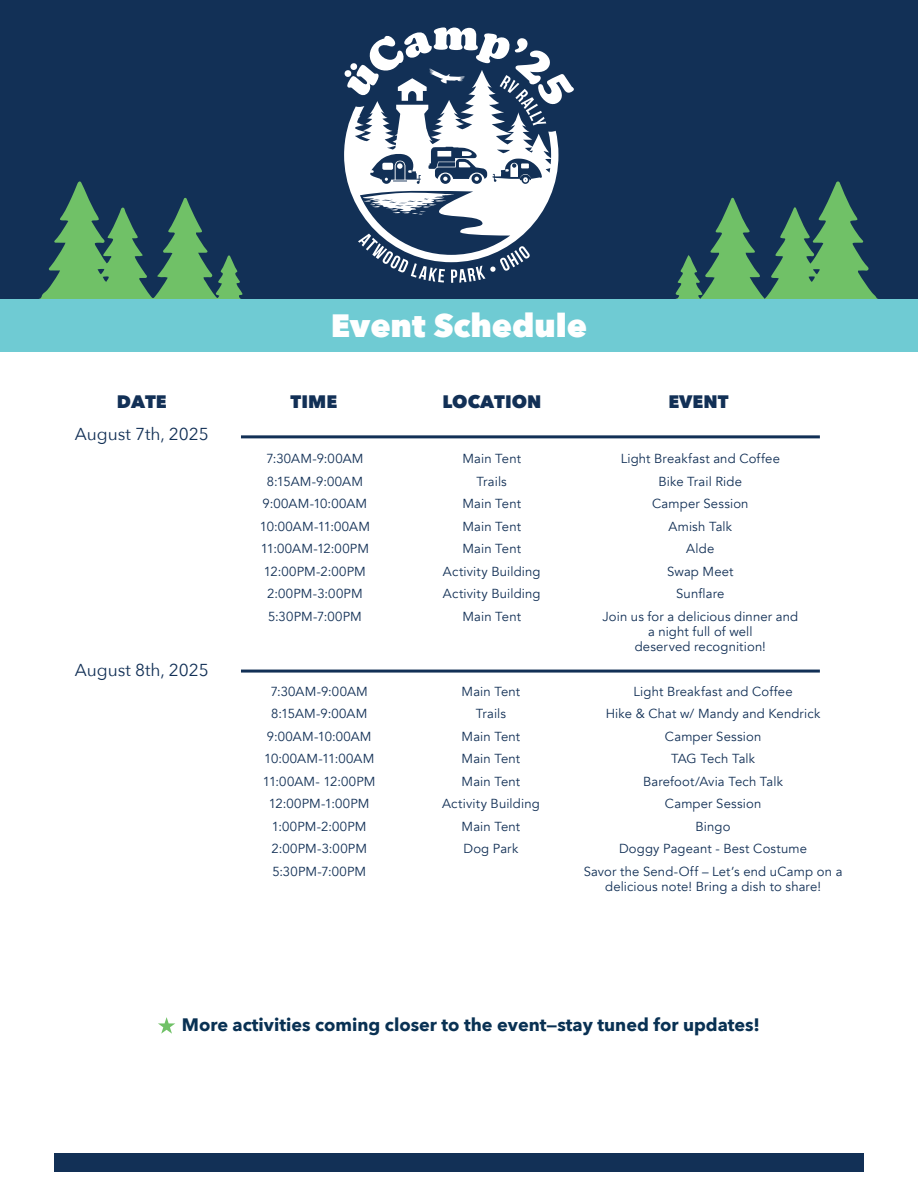
<style>
.page{position:relative;width:918px;height:1188px;background:#fff}
.page>*{position:absolute;margin:0;border:0;box-sizing:border-box;transform-origin:0 0}
.t1{font:800 32.25px "Avenir Next";color:#fff}
.t2{font:700 18px "Avenir Next";color:#093153}
.t3{font:800 18px "Avenir Next";color:#123056}
.t4{font:17.25px "Avenir Next";color:#123056}
.t5{font:13.05px/22.5px "Avenir";letter-spacing:.01em;color:#123056;text-align:center}
</style>
<div class="page">
<div style="left:0;top:0;width:918px;height:299px;background:#123056"></div>
<svg style="left:39px;top:181px;width:839px;height:118px"></svg>
<div style="left:0;top:299px;width:918px;height:53px;background:#6fcbd3"></div>
<div style="left:54px;top:1153px;width:810px;height:18px;background:#123056"></div>
<hr style="left:241px;top:670px;width:579px;height:3px;background:#123056">
<hr style="left:241px;top:435px;width:579px;height:3px;background:#123056">
<svg style="left:344px;top:27px;width:230px;height:256px"></svg>
<svg style="left:158px;top:1017px;width:17px;height:17px"></svg>
<h1 class="t1" style="left:331px;top:305px;width:258px">Event Schedule</h1>
<h2 class="t3" style="left:117px;top:390px;width:51px">DATE</h2>
<h2 class="t3" style="left:291px;top:390px;width:48px">TIME</h2>
<h2 class="t3" style="left:442px;top:390px;width:101px">LOCATION</h2>
<h2 class="t3" style="left:668px;top:390px;width:62px">EVENT</h2>
<h3 class="t4" style="left:75px;top:419px;width:136px">August 7th, 2025</h3>
<h3 class="t4" style="left:75px;top:655px;width:136px">August 8th, 2025</h3>
<p class="t5" style="left:260px;top:448px;width:112px">7:30AM-9:00AM<br>8:15AM-9:00AM<br>9:00AM-10:00AM<br>10:00AM-11:00AM<br>11:00AM-12:00PM<br>12:00PM-2:00PM<br>2:00PM-3:00PM<br>5:30PM-7:00PM</p>
<p class="t5" style="left:443px;top:448px;width:99px">Main Tent<br>Trails<br>Main Tent<br>Main Tent<br>Main Tent<br>Activity Building<br>Activity Building<br>Main Tent</p>
<p class="t5" style="left:602px;top:448px;width:197px">Light Breakfast and Coffee<br>Bike Trail Ride<br>Camper Session<br>Amish Talk<br>Alde<br>Swap Meet<br>Sunflare<br>Join us for a delicious dinner and</p>
<p class="t5" style="left:635px;top:624px;width:133px;line-height:15px">a night full of well deserved recognition!</p>
<p class="t5" style="left:263px;top:680px;width:114px">7:30AM-9:00AM<br>8:15AM-9:00AM<br>9:00AM-10:00AM<br>10:00AM-11:00AM<br>11:00AM- 12:00PM<br>12:00PM-1:00PM<br>1:00PM-2:00PM<br>2:00PM-3:00PM<br>5:30PM-7:00PM</p>
<p class="t5" style="left:584px;top:680px;width:260px">Light Breakfast and Coffee<br>Hike &amp; Chat w/ Mandy and Kendrick<br>Camper Session<br>TAG Tech Talk<br>Barefoot/Avia Tech Talk<br>Camper Session<br>Bingo<br>Doggy Pageant - Best Costume<br>Savor the Send-Off – Let’s end uCamp on a</p>
<p class="t5" style="left:605px;top:875px;width:217px">delicious note! Bring a dish to share!</p>
<p class="t5" style="left:442px;top:680px;width:99px">Main Tent<br>Trails<br>Main Tent<br>Main Tent<br>Main Tent<br>Activity Building<br>Main Tent<br>Dog Park</p>
<h2 class="t2" style="left:182px;top:1010px;width:580px">More activities coming closer to the event—stay tuned for updates!</h2>
</div>
